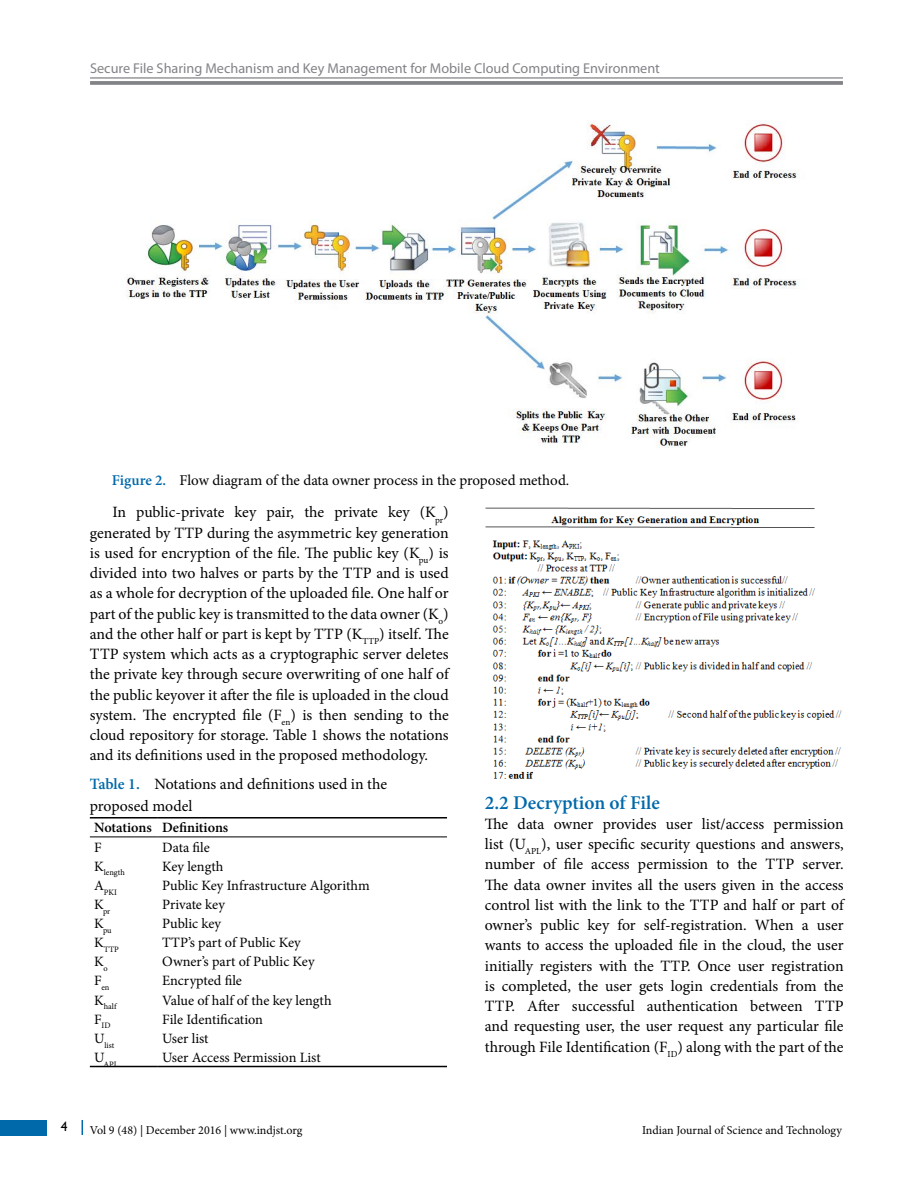
<style>
.page{position:relative;width:918px;height:1188px;background:#fff}
.page>*{position:absolute;margin:0;border:0;box-sizing:border-box;transform-origin:0 0}
.t1{font:600 19.5px "Minion Pro";letter-spacing:.005em;color:#0069aa}
.t2{font:15.75px/20.2px "Minion Pro";color:#000;text-align:justify}
.t3{font:15px "Minion Pro";color:#000}
.t4{font:14.25px "Minion Pro";color:#000}
.t5{font:14.25px "Myriad Pro";color:#818387}
.t6{font:600 14.25px "Minion Pro";letter-spacing:-.005em;color:#000}
.t7{font:13.5px "Gill Sans";color:#000}
.t8{font:12px "Minion Pro";color:#000}
.t9{font:8.25px "Minion Pro";color:#000}
.s1{font-weight:600;color:#0069aa}
</style>
<div class="page">
<div style="left:0;top:1120px;width:47px;height:15px;background:#0069aa"></div>
<svg style="left:82px;top:1120px;width:1px;height:15px"></svg>
<hr style="left:90px;top:77px;width:753px;height:2px;background:#818387">
<svg style="left:90px;top:81px;width:753px;height:4px;background:#888a8e"></svg>
<hr style="left:90px;top:817px;width:68px;height:2px;background:#000">
<hr style="left:158px;top:817px;width:289px;height:2px;background:#000">
<hr style="left:90px;top:837px;width:68px;height:1px;background:#000">
<hr style="left:158px;top:837px;width:289px;height:1px;background:#000">
<hr style="left:90px;top:1066px;width:68px;height:1px;background:#000">
<hr style="left:158px;top:1066px;width:289px;height:1px;background:#000">
<img style="left:485px;top:507px;width:357px;height:272px">
<img style="left:126px;top:121px;width:673px;height:327px">
<p class="t5" style="left:90px;top:60px;width:571px">Secure File Sharing Mechanism and Key Management for Mobile Cloud Computing Environment</p>
<p class="t3" style="left:112px;top:470px;width:459px"><span class="s1">Figure 2.</span> Flow diagram of the data owner process in the proposed method.</p>
<p class="t2" style="left:90px;top:502px;width:360px;text-indent:23px">In public-private key pair, the private key (K<sub>pr</sub>) generated by TTP during the asymmetric key generation is used for encryption of the file. The public key (K<sub>pu</sub>) is divided into two halves or parts by the TTP and is used as a whole for decryption of the uploaded file. One half or part of the public key is transmitted to the data owner (K<sub>o</sub>) and the other half or part is kept by TTP (K<sub>TTP</sub>) itself. The TTP system which acts as a cryptographic server deletes the private key through secure overwriting of one half of the public keyover it after the file is uploaded in the cloud system. The encrypted file (F<sub>en</sub>) is then sending to the cloud repository for storage. Table 1 shows the notations and its definitions used in the proposed methodology.</p>
<p class="t2" style="left:90px;top:774px;width:299px;line-height:21.6px"><span class="s1">Table 1.</span> Notations and definitions used in the proposed model</p>
<p class="t6" style="left:94px;top:818px;width:136px">Notations Definitions</p>
<p class="t4" style="left:94px;top:837px;width:9px">F</p>
<p class="t4" style="left:162px;top:837px;width:49px">Data file</p>
<p class="t9" style="left:94px;top:867px;width:32px"><sup>K</sup>length</p>
<p class="t4" style="left:162px;top:857px;width:63px">Key length</p>
<p class="t9" style="left:94px;top:886px;width:24px"><sup>A</sup>PKI</p>
<p class="t4" style="left:162px;top:876px;width:209px">Public Key Infrastructure Algorithm</p>
<p class="t9" style="left:94px;top:906px;width:18px"><sup>K</sup>pr</p>
<p class="t4" style="left:162px;top:895px;width:64px">Private key</p>
<p class="t9" style="left:94px;top:925px;width:19px"><sup>K</sup>pu</p>
<p class="t4" style="left:162px;top:914px;width:61px">Public key</p>
<p class="t9" style="left:94px;top:944px;width:26px"><sup>K</sup>TTP</p>
<p class="t4" style="left:162px;top:933px;width:140px">TTP’s part of Public Key</p>
<p class="t4" style="left:94px;top:952px;width:15px">K<sub>o</sub></p>
<p class="t4" style="left:162px;top:952px;width:154px">Owner’s part of Public Key</p>
<p class="t9" style="left:94px;top:982px;width:17px"><sup>F</sup>en</p>
<p class="t4" style="left:162px;top:971px;width:81px">Encrypted file</p>
<p class="t9" style="left:94px;top:1001px;width:24px"><sup>K</sup>half</p>
<p class="t4" style="left:162px;top:990px;width:171px">Value of half of the key length</p>
<p class="t9" style="left:94px;top:1020px;width:18px"><sup>F</sup>ID</p>
<p class="t4" style="left:162px;top:1010px;width:102px">File Identification</p>
<p class="t9" style="left:94px;top:1039px;width:22px"><sup>U</sup>list</p>
<p class="t4" style="left:162px;top:1029px;width:48px">User list</p>
<p class="t9" style="left:94px;top:1059px;width:26px"><sup>U</sup>APL</p>
<p class="t4" style="left:162px;top:1048px;width:160px">User Access Permission List</p>
<p class="t1" style="left:485px;top:789px;width:177px">2.2 Decryption of File</p>
<p class="t2" style="left:485px;top:814px;width:360px">The data owner provides user list/access permission list (U<sub>APL</sub>), user specific security questions and answers, number of file access permission to the TTP server.<br>The data owner invites all the users given in the access control list with the link to the TTP and half or part of owner’s public key for self-registration. When a user wants to access the uploaded file in the cloud, the user initially registers with the TTP. Once user registration is completed, the user gets login credentials from the TTP. After successful authentication between TTP and requesting user, the user request any particular file through File Identification (F<sub>ID</sub>) along with the part of the</p>
<p class="t7" style="left:61px;top:1119px;width:8px">4</p>
<p class="t8" style="left:90px;top:1122px;width:214px">Vol 9 (48) | December 2016 | www.indjst.org</p>
<p class="t8" style="left:642px;top:1122px;width:201px">Indian Journal of Science and Technology</p>
</div>
